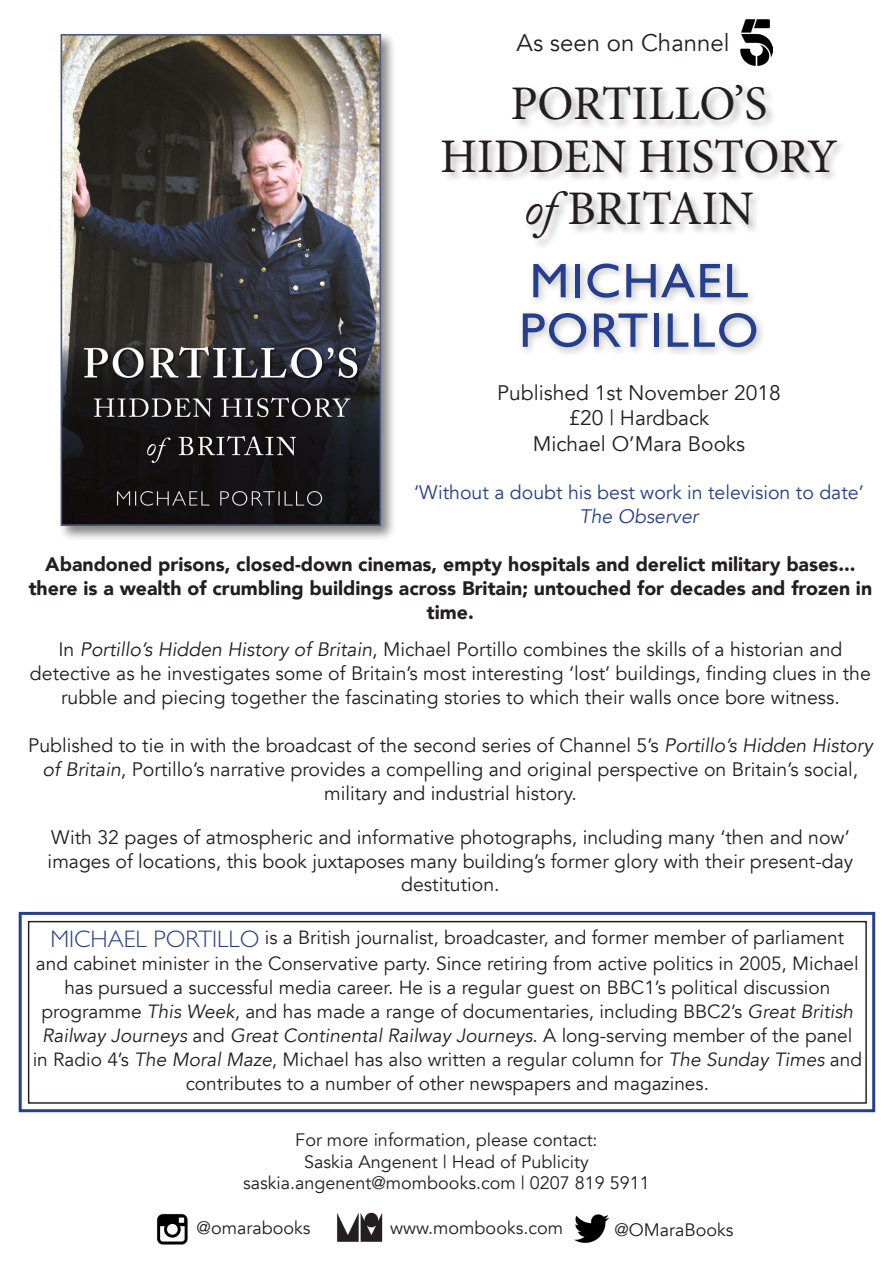
<style>
.page{position:relative;width:893px;height:1263px;background:#fff}
.page>*{position:absolute;margin:0;border:0;box-sizing:border-box;transform-origin:0 0}
.t1{font:48.75px "Gill Sans Std";letter-spacing:.03em;color:#253f8e;scale:1.04 1}
.t2{font:48.3px "Minion Pro";color:#231f20}
.t3{font:24px "Avenir";color:#231f20}
.t4{font:21px "Avenir";color:#231f20}
.t5{font:19.5px/24px "Avenir";color:#231f20;text-align:center}
.t6{font:900 19.5px/24px "Avenir";color:#231f20;text-align:center}
.t7{font:19.5px "Avenir";color:#253f8e}
.t8{font:italic 19.5px "Avenir";color:#253f8e}
.t9{font:19.05px/24.3px "Avenir";color:#231f20;text-align:center}
.t10{font:18px/21.6px "Avenir";color:#231f20;text-align:center}
.s1{font-family:"Adobe Caslon Pro";font-style:italic}
.s2{font-style:italic}
.s3{font-family:"Gill Sans Std";font-weight:300;font-size:24px;color:#253f8e}
</style>
<div class="page">
<div style="left:58px;top:31px;width:339px;height:511px;background:#231f20;opacity:.55"></div>
<img style="left:64px;top:37px;width:314px;height:486px">
<div style="left:61px;top:34px;width:320px;height:492px;border:2px solid #4f597d"></div>
<div style="left:441px;top:83px;width:407px;height:167px;background:#231f20;opacity:.3"></div>
<div style="left:518px;top:258px;width:248px;height:100px;background:#231f20;opacity:.3"></div>
<div style="left:19px;top:912px;width:856px;height:200px;border:3px solid #253f8e"></div>
<div style="left:28px;top:921px;width:839px;height:183px;border:1px solid #231f20"></div>
<img style="left:337px;top:1212px;width:46px;height:30px">
<img style="left:574px;top:1214px;width:35px;height:29px">
<img style="left:157px;top:1213px;width:31px;height:32px">
<img style="left:740px;top:19px;width:32px;height:46px">
<p class="t3" style="left:516px;top:28px;width:215px">As seen on Channel</p>
<p class="t2" style="left:510px;top:71px;width:258px">PORTILLO’S</p>
<p class="t2" style="left:440px;top:124px;width:399px">HIDDEN HISTORY</p>
<p class="t2" style="left:524px;top:176px;width:232px"><span class="s1">of</span> BRITAIN</p>
<p class="t1" style="left:530px;top:253px;width:212px">MICHAEL</p>
<p class="t1" style="left:519px;top:302px;width:232px">PORTILLO</p>
<p class="t4" style="left:497px;top:380px;width:285px">Published 1st November 2018</p>
<p class="t4" style="left:568px;top:405px;width:142px">£20 | Hardback</p>
<p class="t4" style="left:533px;top:431px;width:214px">Michael O’Mara Books</p>
<p class="t7" style="left:414px;top:481px;width:451px">‘Without a doubt his best work in television to date’</p>
<p class="t8" style="left:579px;top:505px;width:120px">The Observer</p>
<p class="t6" style="left:29px;top:551px;width:845px">Abandoned prisons, closed-down cinemas, empty hospitals and derelict military bases... there is a wealth of crumbling buildings across Britain; untouched for decades and frozen in time.</p>
<p class="t5" style="left:30px;top:638px;width:842px">In <span class="s2">Portillo’s Hidden History of Britain</span>, Michael Portillo combines the skills of a historian and detective as he investigates some of Britain’s most interesting ‘lost’ buildings, finding clues in the rubble and piecing together the fascinating stories to which their walls once bore witness.</p>
<p class="t5" style="left:28px;top:734px;width:846px">Published to tie in with the broadcast of the second series of Channel 5’s <span class="s2">Portillo’s Hidden History of Britain</span>, Portillo’s narrative provides a compelling and original perspective on Britain’s social, military and industrial history.</p>
<p class="t5" style="left:48px;top:825px;width:807px">With 32 pages of atmospheric and informative photographs, including many ‘then and now’ images of locations, this book juxtaposes many building’s former glory with their present-day destitution.</p>
<p class="t9" style="left:33px;top:926px;width:831px"><span class="s3">MICHAEL PORTILLO</span> is a British journalist, broadcaster, and former member of parliament and cabinet minister in the Conservative party. Since retiring from active politics in 2005, Michael has pursued a successful media career. He is a regular guest on BBC1’s political discussion programme <span class="s2">This Week</span>, and has made a range of documentaries, including BBC2’s <span class="s2">Great British Railway Journeys</span> and <span class="s2">Great Continental Railway Journeys</span>. A long-serving member of the panel in Radio 4’s <span class="s2">The Moral Maze</span>, Michael has also written a regular column for <span class="s2">The Sunday Times</span> and contributes to a number of other newspapers and magazines.</p>
<p class="t10" style="left:295px;top:1129px;width:304px">For more information, please contact:<br>Saskia Angenent | Head of Publicity</p>
<p class="t10" style="left:243px;top:1173px;width:408px">saskia.angenent@mombooks.com | 0207 819 5911</p>
<p class="t10" style="left:197px;top:1217px;width:115px">@omarabooks</p>
<p class="t10" style="left:390px;top:1217px;width:174px">www.mombooks.com</p>
<p class="t10" style="left:614px;top:1219px;width:121px">@OMaraBooks</p>
</div>
